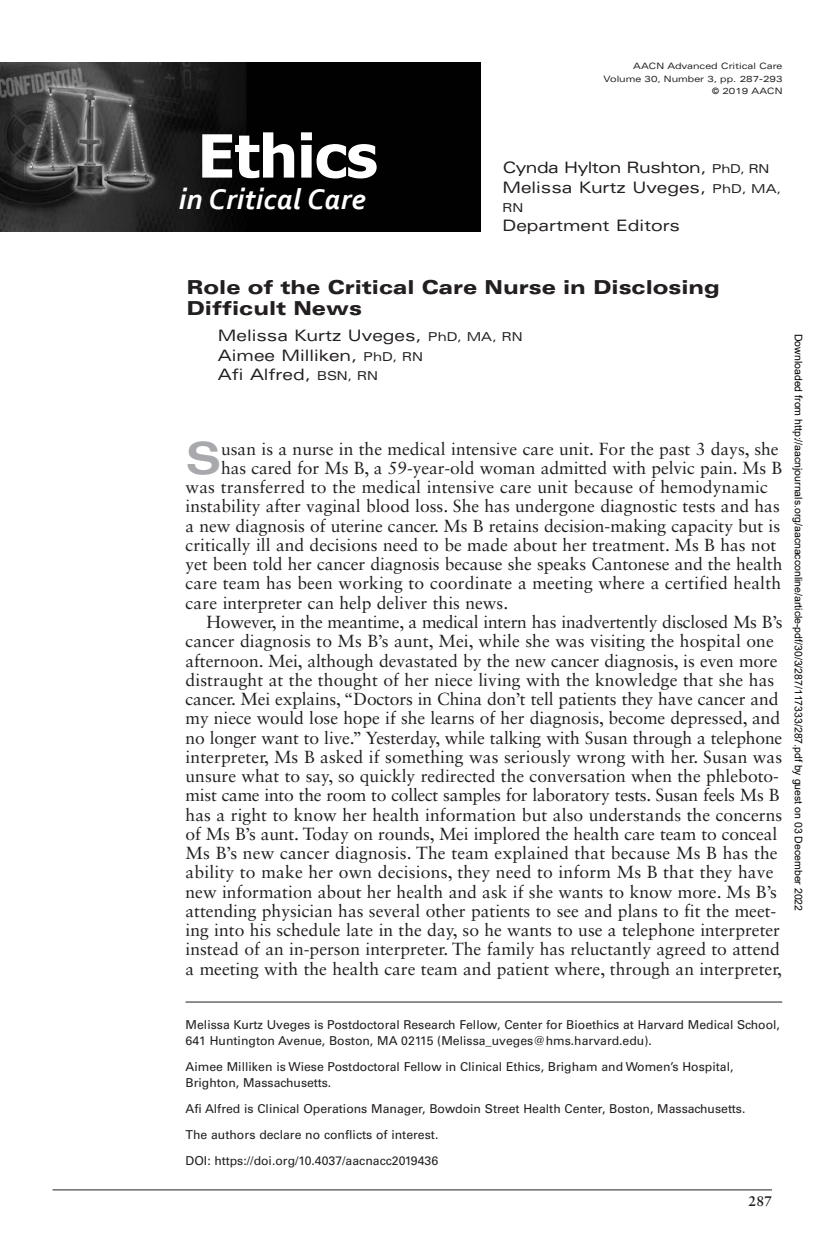
<style>
.page{position:relative;width:835px;height:1245px;background:#fff}
.page>*{position:absolute;margin:0;border:0;box-sizing:border-box;transform-origin:0 0}
.t1{font:700 59.5px "Tahoma";letter-spacing:-.01em;color:#fff}
.t2{font:700 expanded 44.1px "Univers LT Std";color:#a8a9ad}
.t3{font:italic 700 29.75px "Corbel";letter-spacing:.01em;color:#fff}
.t4{font:900 expanded 19.25px/21px "Univers LT Std";color:#231f20}
.t5{font:17.5px "Sabon LT Std";color:#231f20}
.t6{font:expanded 15.75px/19.2px "Univers LT Std";color:#231f20}
.t7{font:expanded 15.75px/19.2px "Univers LT Std";letter-spacing:-.03em;color:#231f20}
.t8{font:700 14px "Sabon LT Std";color:#231f20}
.t9{font:12.25px/15.8px "Univers LT Std";color:#231f20}
.t10{font:expanded 12.25px "Univers LT Std";color:#231f20}
.t11{font:10.5px "Arial";color:#000}
.t12{font:expanded 8.75px/12.2px "Univers LT Std";color:#231f20;text-align:right}
.s1{font-size:12.25px}
</style>
<div class="page">
<img style="left:0;top:63px;width:480px;height:168px">
<hr style="left:186px;top:1001px;width:596px;height:1px;background:#231f20">
<hr style="left:52px;top:1189px;width:720px;height:1px;background:#231f20">
<h1 class="t1" style="left:198px;top:114px;width:181px">Ethics</h1>
<h3 class="t3" style="left:179px;top:181px;width:189px">in Critical Care</h3>
<p class="t12" style="left:603px;top:60px;width:180px">AACN Advanced Critical Care<br>Volume 30, Number 3, pp. 287-293 © 2019 AACN</p>
<p class="t7" style="left:502px;top:158px;width:280px">Cynda Hylton Rushton, <span class="s1">PhD, RN<br></span>Melissa Kurtz Uveges, <span class="s1">PhD, MA,</span></p>
<p class="t10" style="left:502px;top:200px;width:22px">RN</p>
<p class="t6" style="left:502px;top:216px;width:179px">Department Editors</p>
<p class="t4" style="left:186px;top:276px;width:535px">Role of the Critical Care Nurse in Disclosing<br>Difficult News</p>
<p class="t6" style="left:218px;top:326px;width:306px">Melissa Kurtz Uveges, <span class="s1">PhD, MA, RN<br></span>Aimee Milliken, <span class="s1">PhD, RN<br></span>Afi Alfred, <span class="s1">BSN, RN</span></p>
<h2 class="t2" style="left:186px;top:433px;width:37px">S</h2>
<p class="t5" style="left:221px;top:438px;width:559px">usan is a nurse in the medical intensive care unit. For the past 3 days, she</p>
<p class="t5" style="left:221px;top:457px;width:562px">has cared for Ms B, a 59-year-old woman admitted with pelvic pain. Ms B</p>
<p class="t5" style="left:186px;top:476px;width:584px">was transferred to the medical intensive care unit because of hemodynamic</p>
<p class="t5" style="left:186px;top:496px;width:596px">instability after vaginal blood loss. She has undergone diagnostic tests and has</p>
<p class="t5" style="left:186px;top:515px;width:596px">a new diagnosis of uterine cancer. Ms B retains decision-making capacity but is</p>
<p class="t5" style="left:186px;top:534px;width:592px">critically ill and decisions need to be made about her treatment. Ms B has not</p>
<p class="t5" style="left:186px;top:553px;width:598px">yet been told her cancer diagnosis because she speaks Cantonese and the health</p>
<p class="t5" style="left:186px;top:573px;width:597px">care team has been working to coordinate a meeting where a certified health</p>
<p class="t5" style="left:186px;top:592px;width:324px">care interpreter can help deliver this news.</p>
<p class="t5" style="left:207px;top:611px;width:577px">However, in the meantime, a medical intern has inadvertently disclosed Ms B’s</p>
<p class="t5" style="left:186px;top:630px;width:590px">cancer diagnosis to Ms B’s aunt, Mei, while she was visiting the hospital one</p>
<p class="t5" style="left:186px;top:650px;width:593px">afternoon. Mei, although devastated by the new cancer diagnosis, is even more</p>
<p class="t5" style="left:186px;top:669px;width:590px">distraught at the thought of her niece living with the knowledge that she has</p>
<p class="t5" style="left:186px;top:688px;width:594px">cancer. Mei explains, “Doctors in China don’t tell patients they have cancer and</p>
<p class="t5" style="left:186px;top:707px;width:596px">my niece would lose hope if she learns of her diagnosis, become depressed, and</p>
<p class="t5" style="left:186px;top:727px;width:598px">no longer want to live.” Yesterday, while talking with Susan through a telephone</p>
<p class="t5" style="left:186px;top:746px;width:598px">interpreter, Ms B asked if something was seriously wrong with her. Susan was</p>
<p class="t5" style="left:186px;top:765px;width:595px">unsure what to say, so quickly redirected the conversation when the phleboto-</p>
<p class="t5" style="left:186px;top:784px;width:595px">mist came into the room to collect samples for laboratory tests. Susan feels Ms B</p>
<p class="t5" style="left:186px;top:804px;width:598px">has a right to know her health information but also understands the concerns</p>
<p class="t5" style="left:186px;top:823px;width:593px">of Ms B’s aunt. Today on rounds, Mei implored the health care team to conceal</p>
<p class="t5" style="left:186px;top:842px;width:593px">Ms B’s new cancer diagnosis. The team explained that because Ms B has the</p>
<p class="t5" style="left:186px;top:861px;width:589px">ability to make her own decisions, they need to inform Ms B that they have</p>
<p class="t5" style="left:186px;top:881px;width:593px">new information about her health and ask if she wants to know more. Ms B’s</p>
<p class="t5" style="left:186px;top:900px;width:592px">attending physician has several other patients to see and plans to fit the meet-</p>
<p class="t5" style="left:186px;top:919px;width:596px">ing into his schedule late in the day, so he wants to use a telephone interpreter</p>
<p class="t5" style="left:186px;top:938px;width:596px">instead of an in-person interpreter. The family has reluctantly agreed to attend</p>
<p class="t5" style="left:186px;top:958px;width:598px">a meeting with the health care team and patient where, through an interpreter,</p>
<p class="t11" style="left:802px;top:334px;width:578px;rotate:90deg">Downloaded from http://aacnjournals.org/aacnacconline/article-pdf/30/3/287/117333/287.pdf by guest on 03 December 2022</p>
<p class="t9" style="left:186px;top:1016px;width:596px">Melissa Kurtz Uveges is Postdoctoral Research Fellow, Center for Bioethics at Harvard Medical School,<br>641 Huntington Avenue, Boston, MA 02115 (Melissa_uveges@hms.harvard.edu).</p>
<p class="t9" style="left:186px;top:1058px;width:549px">Aimee Milliken is Wiese Postdoctoral Fellow in Clinical Ethics, Brigham and Women’s Hospital,<br>Brighton, Massachusetts.</p>
<p class="t9" style="left:186px;top:1095px;width:561px;line-height:26.2px">Afi Alfred is Clinical Operations Manager, Bowdoin Street Health Center, Boston, Massachusetts.<br>The authors declare no conflicts of interest.<br>DOI: https://doi.org/10.4037/aacnacc2019436</p>
<p class="t8" style="left:748px;top:1192px;width:25px">287</p>
</div>
